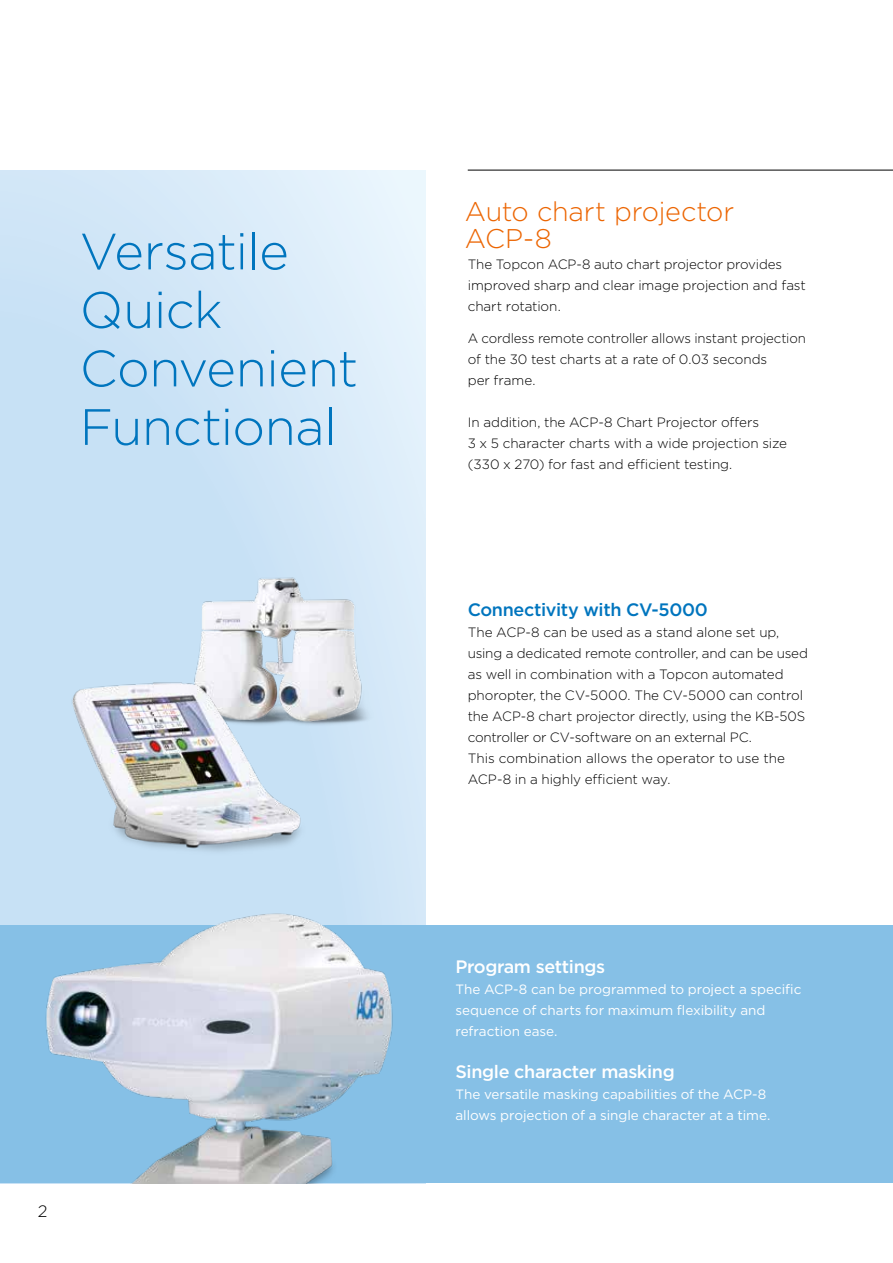
<style>
.page{position:relative;width:893px;height:1263px;background:#fff}
.page>*{position:absolute;margin:0;border:0;box-sizing:border-box;transform-origin:0 0}
.t1{font:300 51px/58.5px "Gotham";letter-spacing:-.015em;color:#0075be}
.t2{font:300 27px/27px "Gotham";letter-spacing:-.01em;color:#ec6502}
.t3{font:500 18px "Gotham";letter-spacing:-.02em;color:#fff}
.t4{font:500 18px "Gotham";letter-spacing:-.02em;color:#0075be}
.t5{font:300 16.5px "Gotham";color:#000}
.t6{font:300 13.5px/21px "Gotham";letter-spacing:-.005em;color:#000}
.t7{font:13.5px/21px "Gotham";letter-spacing:-.005em;color:#fff}
</style>
<div class="page">
<svg style="left:0;top:170px;width:425px;height:756px;background:#d0e6f7"></svg>
<div style="left:0;top:926px;width:893px;height:257px;background:#86c0e6"></div>
<img style="left:38px;top:897px;width:363px;height:286px">
<img style="left:190px;top:568px;width:188px;height:166px">
<img style="left:61px;top:677px;width:254px;height:187px">
<hr style="left:468px;top:170px;width:425px;height:1px;background:#000">
<h1 class="t1" style="left:80px;top:221px;width:280px">Versatile<br>Quick<br>Convenient<br>Functional</h1>
<p class="t5" style="left:38px;top:1201px;width:11px">2</p>
<h2 class="t2" style="left:465px;top:197px;width:271px">Auto chart projector<br>ACP-8</h2>
<p class="t6" style="left:468px;top:253px;width:340px">The Topcon ACP-8 auto chart projector provides improved sharp and clear image projection and fast chart rotation.</p>
<p class="t6" style="left:468px;top:327px;width:340px">A cordless remote controller allows instant projection of the 30 test charts at a rate of 0.03 seconds<br>per frame.</p>
<p class="t6" style="left:468px;top:411px;width:321px">In addition, the ACP-8 Chart Projector offers<br>3 x 5 character charts with a wide projection size (330 x 270) for fast and efficient testing.</p>
<h3 class="t4" style="left:468px;top:598px;width:241px">Connectivity with CV-5000</h3>
<p class="t6" style="left:468px;top:621px;width:342px">The ACP-8 can be used as a stand alone set up, using a dedicated remote controller, and can be used as well in combination with a Topcon automated phoropter, the CV-5000. The CV-5000 can control the ACP-8 chart projector directly, using the KB-50S controller or CV-software on an external PC.<br>This combination allows the operator to use the ACP-8 in a highly efficient way.</p>
<h3 class="t3" style="left:455px;top:955px;width:151px">Program settings</h3>
<p class="t7" style="left:455px;top:978px;width:347px">The ACP-8 can be programmed to project a specific sequence of charts for maximum flexibility and refraction ease.</p>
<h3 class="t3" style="left:455px;top:1060px;width:221px">Single character masking</h3>
<p class="t7" style="left:455px;top:1083px;width:316px">The versatile masking capabilities of the ACP-8 allows projection of a single character at a time.</p>
</div>
